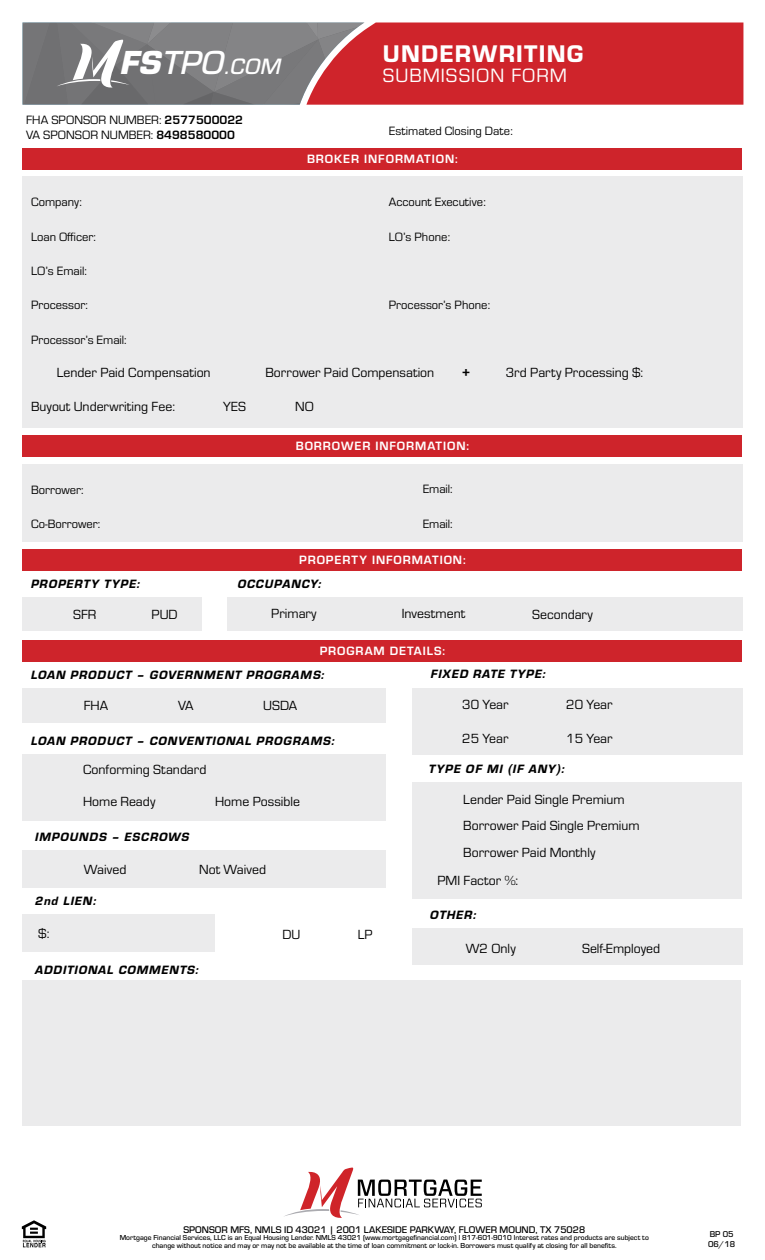
<style>
.page{position:relative;width:765px;height:1260px;background:#fff}
.page>*{position:absolute;margin:0;border:0;box-sizing:border-box;transform-origin:0 0}
.t1{font:25px "Eurostile Hea";letter-spacing:.05em;color:#fff}
.t2{font:23.12px "Eurostile Med Ita";color:#fff}
.t3{font:20px "Eurostile";letter-spacing:.05em;color:#fff}
.t4{font:13.75px "Eurostile";color:#000}
.t5{font:700 13.75px "Eurostile";color:#000}
.t6{font:12.5px/15px "Eurostile";color:#000}
.t7{font:12.5px "Eurostile Hea Ita";letter-spacing:.075em;color:#000}
.t8{font:700 12.5px "Eurostile";letter-spacing:.075em;color:#fff}
.t9{font:500 10px "Eurostile";color:#000}
.t10{font:500 8.75px/10.5px "Eurostile";color:#000}
.t11{font:500 7.5px/7.5px "Eurostile";color:#000;text-align:center}
.s1{font-family:"Eurostile";font-weight:900;font-style:italic;font-size:34.62px}
.s2{font-size:34.62px}
.s3{font-weight:700}
.s4{font-family:"Arial";font-weight:700;font-style:italic}
</style>
<div class="page">
<svg style="left:22px;top:1220px;width:24px;height:27px"></svg>
<svg style="left:284px;top:1167px;width:198px;height:51px"></svg>
<svg style="left:22px;top:22px;width:721px;height:83px;background:#ae4e53"></svg>
<div style="left:22px;top:177px;width:721px;height:251px;background:#ebebec"></div>
<div style="left:22px;top:464px;width:721px;height:77px;background:#ebebec"></div>
<div style="left:22px;top:597px;width:180px;height:34px;background:#ebebec"></div>
<div style="left:22px;top:688px;width:364px;height:35px;background:#ebebec"></div>
<div style="left:22px;top:754px;width:364px;height:67px;background:#ebebec"></div>
<div style="left:412px;top:782px;width:329px;height:117px;background:#ebebec"></div>
<div style="left:412px;top:688px;width:330px;height:67px;background:#ebebec"></div>
<div style="left:412px;top:928px;width:330px;height:37px;background:#ebebec"></div>
<div style="left:22px;top:850px;width:364px;height:38px;background:#ebebec"></div>
<div style="left:22px;top:915px;width:193px;height:37px;background:#ebebec"></div>
<div style="left:22px;top:981px;width:719px;height:145px;background:#ebebec"></div>
<div style="left:227px;top:597px;width:515px;height:34px;background:#ebebec"></div>
<div style="left:22px;top:148px;width:720px;height:22px;background:#ce242b"></div>
<div style="left:22px;top:435px;width:720px;height:22px;background:#ce242b"></div>
<div style="left:22px;top:549px;width:720px;height:21px;background:#ce242b"></div>
<div style="left:22px;top:640px;width:720px;height:21px;background:#ce242b"></div>
<h2 class="t2" style="left:121px;top:51px;width:162px"><span class="s1">FS</span><span class="s2">TPO</span>.COM</h2>
<p class="t6" style="left:26px;top:112px;width:219px">FHA SPONSOR NUMBER: <span class="s3">2577500022<br></span>VA SPONSOR NUMBER: <span class="s3">8498580000</span></p>
<p class="t6" style="left:31px;top:194px;width:52px">Company:</p>
<p class="t6" style="left:31px;top:228px;width:66px">Loan Officer:</p>
<p class="t6" style="left:31px;top:263px;width:57px">LO’s Email:</p>
<p class="t6" style="left:31px;top:297px;width:58px">Processor:</p>
<p class="t6" style="left:31px;top:331px;width:97px">Processor’s Email:</p>
<h1 class="t1" style="left:383px;top:36px;width:202px">UNDERWRITING</h1>
<h3 class="t3" style="left:383px;top:62px;width:186px">SUBMISSION FORM</h3>
<p class="t6" style="left:389px;top:123px;width:126px">Estimated Closing Date:</p>
<p class="t8" style="left:307px;top:150px;width:152px">BROKER INFORMATION:</p>
<p class="t6" style="left:389px;top:194px;width:99px">Account Executive:</p>
<p class="t6" style="left:389px;top:228px;width:63px">LO’s Phone:</p>
<p class="t6" style="left:389px;top:297px;width:103px">Processor’s Phone:</p>
<p class="t4" style="left:57px;top:364px;width:155px">Lender Paid Compensation</p>
<p class="t4" style="left:265px;top:364px;width:170px">Borrower Paid Compensation</p>
<p class="t4" style="left:506px;top:364px;width:139px">3rd Party Processing $:</p>
<p class="t4" style="left:31px;top:397px;width:146px">Buyout Underwriting Fee:</p>
<p class="t5" style="left:462px;top:363px;width:10px">+</p>
<p class="t4" style="left:295px;top:397px;width:20px">NO</p>
<p class="t4" style="left:223px;top:397px;width:24px">YES</p>
<p class="t6" style="left:31px;top:481px;width:54px">Borrower:</p>
<p class="t8" style="left:296px;top:437px;width:175px">BORROWER INFORMATION:</p>
<p class="t6" style="left:423px;top:481px;width:32px">Email:</p>
<p class="t6" style="left:31px;top:516px;width:71px">Co-Borrower:</p>
<p class="t6" style="left:423px;top:516px;width:32px">Email:</p>
<p class="t7" style="left:31px;top:575px;width:110px">PROPERTY TYPE:</p>
<p class="t4" style="left:73px;top:605px;width:25px">SFR</p>
<p class="t8" style="left:299px;top:551px;width:168px">PROPERTY INFORMATION:</p>
<p class="t7" style="left:238px;top:575px;width:85px">OCCUPANCY:</p>
<p class="t4" style="left:152px;top:605px;width:28px">PUD</p>
<p class="t4" style="left:271px;top:604px;width:47px">Primary</p>
<p class="t4" style="left:402px;top:604px;width:65px">Investment</p>
<p class="t8" style="left:320px;top:642px;width:127px">PROGRAM DETAILS:</p>
<p class="t4" style="left:532px;top:605px;width:62px">Secondary</p>
<p class="t7" style="left:31px;top:666px;width:295px">LOAN PRODUCT – GOVERNMENT PROGRAMS:</p>
<p class="t7" style="left:431px;top:665px;width:116px">FIXED RATE TYPE:</p>
<p class="t4" style="left:178px;top:697px;width:17px">VA</p>
<p class="t4" style="left:566px;top:695px;width:48px">20 Year</p>
<p class="t4" style="left:462px;top:729px;width:48px">25 Year</p>
<p class="t4" style="left:566px;top:729px;width:48px">15 Year</p>
<p class="t4" style="left:84px;top:697px;width:26px">FHA</p>
<p class="t4" style="left:462px;top:695px;width:48px">30 Year</p>
<p class="t4" style="left:263px;top:697px;width:36px">USDA</p>
<p class="t7" style="left:31px;top:732px;width:305px">LOAN PRODUCT – CONVENTIONAL PROGRAMS:</p>
<p class="t4" style="left:83px;top:761px;width:125px">Conforming Standard</p>
<p class="t7" style="left:429px;top:760px;width:137px">TYPE OF MI <span class="s4">(</span>IF ANY<span class="s4">)</span>:</p>
<p class="t4" style="left:83px;top:792px;width:74px">Home Ready</p>
<p class="t4" style="left:463px;top:790px;width:163px">Lender Paid Single Premium</p>
<p class="t4" style="left:463px;top:844px;width:134px">Borrower Paid Monthly</p>
<p class="t4" style="left:215px;top:792px;width:86px">Home Possible</p>
<p class="t4" style="left:463px;top:817px;width:178px">Borrower Paid Single Premium</p>
<p class="t7" style="left:35px;top:828px;width:156px">IMPOUNDS – ESCROWS</p>
<p class="t4" style="left:84px;top:860px;width:44px">Waived</p>
<p class="t7" style="left:35px;top:892px;width:62px">2nd LIEN:</p>
<p class="t4" style="left:38px;top:925px;width:13px">$:</p>
<p class="t4" style="left:199px;top:860px;width:68px">Not Waived</p>
<p class="t7" style="left:35px;top:961px;width:165px">ADDITIONAL COMMENTS:</p>
<p class="t4" style="left:282px;top:925px;width:19px">DU</p>
<p class="t4" style="left:358px;top:925px;width:16px">LP</p>
<p class="t4" style="left:437px;top:872px;width:82px">PMI Factor %:</p>
<p class="t7" style="left:430px;top:906px;width:47px">OTHER:</p>
<p class="t4" style="left:466px;top:939px;width:51px">W2 Only</p>
<p class="t4" style="left:582px;top:939px;width:80px">Self-Employed</p>
<p class="t9" style="left:183px;top:1222px;width:403px">SPONSOR MFS, NMLS ID 43021 | 2001 LAKESIDE PARKWAY, FLOWER MOUND, TX 75028</p>
<p class="t11" style="left:120px;top:1233px;width:531px">Mortgage Financial Services, LLC is an Equal Housing Lender. NMLS 43021 (www.mortgagefinancial.com) l 817-601-9010 Interest rates and products are subject to change without notice and may or may not be available at the time of loan commitment or lock-in. Borrowers must qualify at closing for all benefits.</p>
<p class="t10" style="left:708px;top:1228px;width:29px">BP 05<br>06/18</p>
</div>
